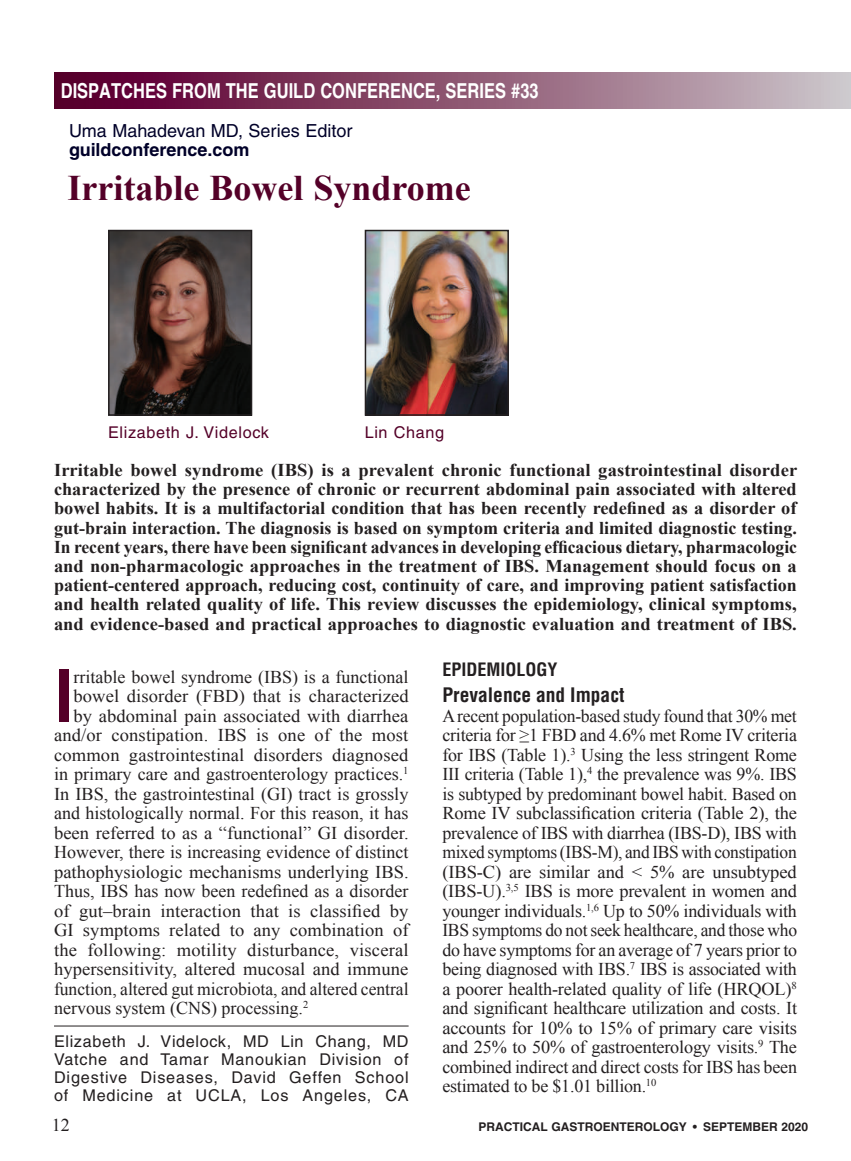
<style>
.page{position:relative;width:851px;height:1161px;background:#fff}
.page>*{position:absolute;margin:0;border:0;box-sizing:border-box;transform-origin:0 0}
.t1{font:700 condensed 70.05px "Helvetica";color:#540028}
.t2{font:700 36px "Times New Roman";color:#540028}
.t3{font:700 20.7px "Helvetica";color:#fff;scale:.8 1}
.t4{font:700 condensed 19.5px "Helvetica";color:#231f20}
.t5{font:18px/19.5px "Times New Roman";letter-spacing:.005em;color:#231f20;text-align:justify}
.t6{font:700 18px/19.2px "Times New Roman";color:#231f20;text-align:justify}
.t7{font:18px "Helvetica";color:#000029}
.t8{font:700 18px "Helvetica";letter-spacing:-.005em;color:#000029}
.t9{font:700 condensed 18px "Helvetica";color:#231f20}
.t10{font:16.2px/18px "Helvetica";letter-spacing:.055em;color:#231f20;text-align:justify}
.t11{font:16.2px "Helvetica";letter-spacing:.04em;color:#540028}
.t12{font:700 12px "Helvetica";color:#231f20}
</style>
<div class="page">
<div style="left:54px;top:73px;width:796px;height:35px;background:linear-gradient(to right,#540024,#cac2c6)"></div>
<hr style="left:54px;top:1026px;width:354px;height:1px;background:#231f20">
<img style="left:367px;top:233px;width:139px;height:180px">
<div style="left:364px;top:230px;width:145px;height:186px;border:2px solid #231f20"></div>
<img style="left:111px;top:233px;width:138px;height:180px">
<div style="left:108px;top:230px;width:144px;height:186px;border:2px solid #231f20"></div>
<p class="t3" style="left:61px;top:78px;width:599px">DISPATCHES FROM THE GUILD CONFERENCE, SERIES #33</p>
<p class="t7" style="left:69px;top:120px;width:285px">Uma Mahadevan MD, Series Editor</p>
<p class="t8" style="left:69px;top:139px;width:182px">guildconference.com</p>
<h2 class="t2" style="left:68px;top:163px;width:405px">Irritable Bowel Syndrome</h2>
<p class="t11" style="left:108px;top:423px;width:162px">Elizabeth J. Videlock</p>
<p class="t11" style="left:364px;top:423px;width:81px">Lin Chang</p>
<p class="t6" style="left:54px;top:460px;width:744px">Irritable bowel syndrome (IBS) is a prevalent chronic functional gastrointestinal disorder characterized by the presence of chronic or recurrent abdominal pain associated with altered bowel habits. It is a multifactorial condition that has been recently redefined as a disorder of gut-brain interaction. The diagnosis is based on symptom criteria and limited diagnostic testing.<br>In recent years, there have been significant advances in developing efficacious dietary, pharmacologic and non-pharmacologic approaches in the treatment of IBS. Management should focus on a patient-centered approach, reducing cost, continuity of care, and improving patient satisfaction and health related quality of life. This review discusses the epidemiology, clinical symptoms, and evidence-based and practical approaches to diagnostic evaluation and treatment of IBS.</p>
<p class="t9" style="left:442px;top:658px;width:117px">EPIDEMIOLOGY</p>
<p class="t4" style="left:442px;top:683px;width:183px">Prevalence and Impact</p>
<p class="t5" style="left:442px;top:705px;width:356px">A recent population-based study found that 30% met criteria for ≥1 FBD and 4.6% met Rome IV criteria for IBS (Table 1).<sup>3</sup> Using the less stringent Rome III criteria (Table 1),<sup>4</sup> the prevalence was 9%. IBS is subtyped by predominant bowel habit. Based on Rome IV subclassification criteria (Table 2), the prevalence of IBS with diarrhea (IBS-D), IBS with mixed symptoms (IBS-M), and IBS with constipation (IBS-C) are similar and &lt; 5% are unsubtyped (IBS-U).<sup>3,5</sup> IBS is more prevalent in women and younger individuals.<sup>1,6</sup> Up to 50% individuals with IBS symptoms do not seek healthcare, and those who do have symptoms for an average of 7 years prior to being diagnosed with IBS.<sup>7</sup> IBS is associated with a poorer health-related quality of life (HRQOL)<sup>8 </sup>and significant healthcare utilization and costs. It accounts for 10% to 15% of primary care visits and 25% to 50% of gastroenterology visits.<sup>9</sup> The combined indirect and direct costs for IBS has been estimated to be $1.01 billion.<sup>10</sup></p>
<h1 class="t1" style="left:54px;top:652px;width:21px">I</h1>
<p class="t5" style="left:73px;top:666px;width:336px">rritable bowel syndrome (IBS) is a functional</p>
<p class="t5" style="left:73px;top:686px;width:337px">bowel disorder (FBD) that is characterized</p>
<p class="t5" style="left:73px;top:705px;width:336px">by abdominal pain associated with diarrhea</p>
<p class="t5" style="left:54px;top:725px;width:356px">and/or constipation. IBS is one of the most</p>
<p class="t5" style="left:54px;top:744px;width:356px">common gastrointestinal disorders diagnosed</p>
<p class="t5" style="left:54px;top:764px;width:356px">in primary care and gastroenterology practices.<sup>1</sup></p>
<p class="t5" style="left:54px;top:783px;width:356px">In IBS, the gastrointestinal (GI) tract is grossly</p>
<p class="t5" style="left:54px;top:803px;width:356px">and histologically normal. For this reason, it has</p>
<p class="t5" style="left:54px;top:822px;width:356px">been referred to as a “functional” GI disorder.</p>
<p class="t5" style="left:54px;top:842px;width:356px">However, there is increasing evidence of distinct</p>
<p class="t5" style="left:54px;top:861px;width:356px">pathophysiologic mechanisms underlying IBS.</p>
<p class="t5" style="left:54px;top:881px;width:356px">Thus, IBS has now been redefined as a disorder</p>
<p class="t5" style="left:54px;top:900px;width:356px">of gut–brain interaction that is classified by</p>
<p class="t5" style="left:54px;top:920px;width:356px">GI symptoms related to any combination of</p>
<p class="t5" style="left:54px;top:939px;width:356px">the following: motility disturbance, visceral</p>
<p class="t5" style="left:54px;top:959px;width:356px">hypersensitivity, altered mucosal and immune</p>
<p class="t5" style="left:54px;top:978px;width:356px">function, altered gut microbiota, and altered central</p>
<p class="t5" style="left:54px;top:998px;width:256px">nervous system (CNS) processing.<sup>2</sup></p>
<p class="t10" style="left:54px;top:1032px;width:356px">Elizabeth J. Videlock, MD Lin Chang, MD Vatche and Tamar Manoukian Division of Digestive Diseases, David Geffen School of Medicine at UCLA, Los Angeles, CA</p>
<p class="t5" style="left:52px;top:1115px;width:19px">12</p>
<p class="t12" style="left:478px;top:1119px;width:331px">PRACTICAL GASTROENTEROLOGY • SEPTEMBER 2020</p>
</div>
